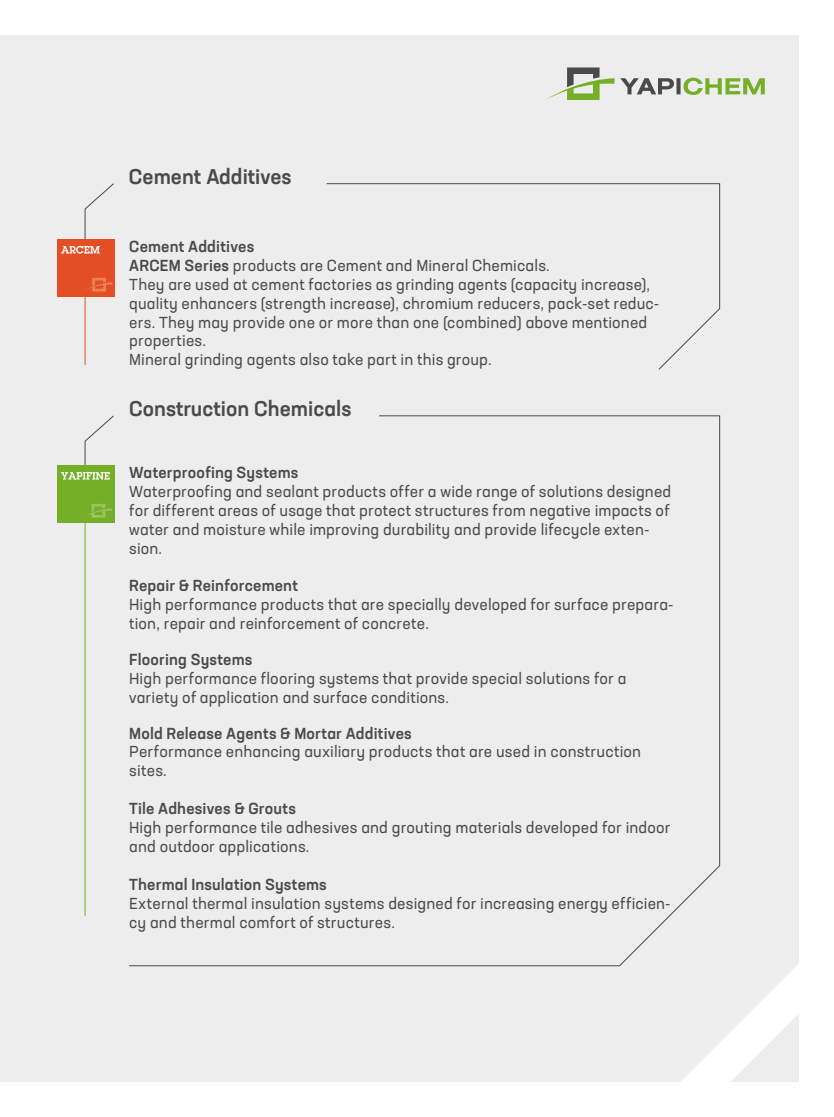
<style>
.page{position:relative;width:834px;height:1117px;background:#fff}
.page>*{position:absolute;margin:0;border:0;box-sizing:border-box;transform-origin:0 0}
.t1{font:500 21px "Neusa Next Pro";color:#4a4a49}
.t2{font:15.75px/18.9px "Neusa Next Pro";letter-spacing:.01em;color:#4a4a49}
.t3{font:500 15.75px "Neusa Next Pro";letter-spacing:.01em;color:#4a4a49}
.s1{font-weight:500}
</style>
<div class="page">
<div style="left:0;top:35px;width:798px;height:1046px;background:#ededed"></div>
<hr style="left:85px;top:297px;width:1px;height:68px;background:#e44e25">
<div style="left:326px;top:183px;width:394px;height:187px;background:#ededed"></div>
<hr style="left:85px;top:517px;width:1px;height:398px;background:#74af27">
<div style="left:57px;top:240px;width:57px;height:57px;background:#e44e25"></div>
<svg style="left:61px;top:182px;width:54px;height:109px"></svg>
<div style="left:128px;top:415px;width:592px;height:551px;background:#ededed"></div>
<div style="left:57px;top:465px;width:57px;height:58px;background:#74af27"></div>
<svg style="left:61px;top:414px;width:54px;height:103px"></svg>
<svg style="left:545px;top:67px;width:219px;height:33px;background:#c7d0ba"></svg>
<svg style="left:730px;top:1013px;width:68px;height:68px"></svg>
<h1 class="t1" style="left:129px;top:163px;width:164px">Cement Additives</h1>
<p class="t2" style="left:129px;top:236px;width:531px"><span class="s1">Cement Additives<br>ARCEM Series</span> products are Cement and Mineral Chemicals.<br>They are used at cement factories as grinding agents (capacity increase), quality enhancers (strength increase), chromium reducers, pack-set reduc&shy;ers. They may provide one or more than one (combined) above mentioned properties.<br>Mineral grinding agents also take part in this group.</p>
<h1 class="t1" style="left:129px;top:395px;width:224px">Construction Chemicals</h1>
<p class="t3" style="left:129px;top:462px;width:171px">Waterproofing Systems</p>
<p class="t2" style="left:129px;top:481px;width:543px">Waterproofing and sealant products offer a wide range of solutions designed for different areas of usage that protect structures from negative impacts of water and moisture while improving durability and provide lifecycle exten&shy;sion.</p>
<p class="t3" style="left:129px;top:575px;width:170px">Repair &amp; Reinforcement</p>
<p class="t2" style="left:129px;top:595px;width:545px">High performance products that are specially developed for surface prepara&shy;tion, repair and reinforcement of concrete.</p>
<p class="t3" style="left:129px;top:649px;width:125px">Flooring Systems</p>
<p class="t2" style="left:129px;top:668px;width:498px">High performance flooring systems that provide special solutions for a variety of application and surface conditions.</p>
<p class="t3" style="left:129px;top:722px;width:284px">Mold Release Agents &amp; Mortar Additives</p>
<p class="t2" style="left:129px;top:742px;width:513px">Performance enhancing auxiliary products that are used in construction sites.</p>
<p class="t3" style="left:129px;top:798px;width:168px">Tile Adhesives &amp; Grouts</p>
<p class="t2" style="left:129px;top:817px;width:542px">High performance tile adhesives and grouting materials developed for indoor and outdoor applications.</p>
<p class="t3" style="left:129px;top:874px;width:199px">Thermal Insulation Systems</p>
<p class="t2" style="left:129px;top:893px;width:542px">External thermal insulation systems designed for increasing energy efficien&shy;cy and thermal comfort of structures.</p>
</div>
